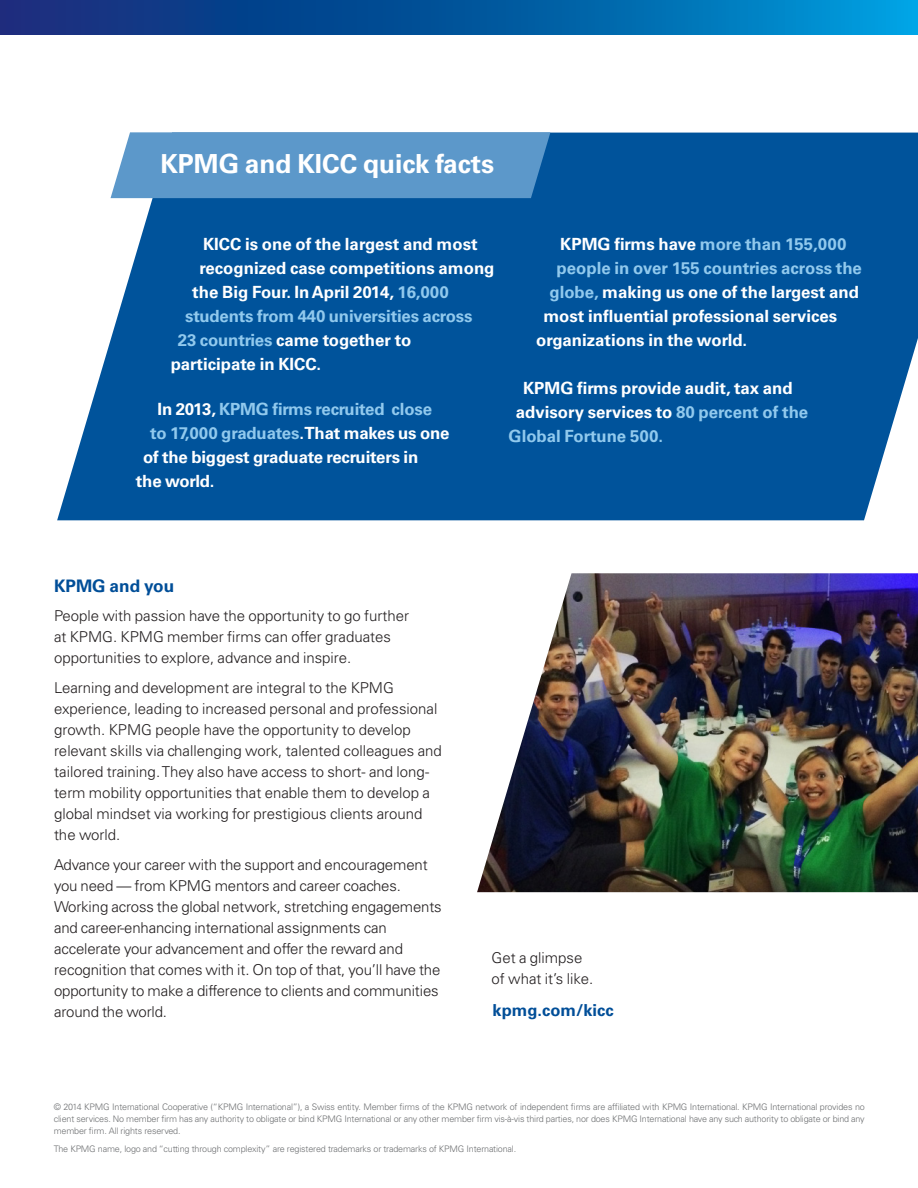
<style>
.page{position:relative;width:918px;height:1188px;background:#fff}
.page>*{position:absolute;margin:0;border:0;box-sizing:border-box;transform-origin:0 0}
.Sub-heading_9_5pt{font:700 26.25px "Univers LT Std";color:#fff}
.Sub-heading_9_5pt-2{font:700 17.25px "Univers LT Std";color:#004e98}
.Bodycopy_9_5pt{font:700 16.8px "Univers LT Std";color:#fff}
.Bodycopy_9_5pt-2{font:700 16.8px "Univers LT Std";letter-spacing:-.01em;color:#91c9ed}
.Bodycopy_9_5pt-3{font:700 16.5px "Univers LT Std";color:#004e98}
.Bodycopy_9_5pt-4{font:300 15px/21px "Univers LT Std";color:#231f20}
.Captions_7pt_Black{font:300 9px/12px "Univers LT Std";letter-spacing:-.02em;color:#6d6f71;text-align:justify}
.s1{color:#91c9ed}
.s2{color:#fff}
</style>
<div class="page">
<svg style="left:0;top:0;width:918px;height:34px;background:#055ca3"></svg>
<svg style="left:57px;top:133px;width:861px;height:387px;background:#1360a2"></svg>
<div style="left:111px;top:132px;width:439px;height:66px;background:#5c98ca"></div>
<img style="left:477px;top:573px;width:441px;height:319px">
<p class="Sub-heading_9_5pt" style="left:160px;top:149px;width:335px">KPMG and KICC quick facts</p>
<p class="Bodycopy_9_5pt" style="left:203px;top:235px;width:276px">KICC is one of the largest and most</p>
<p class="Bodycopy_9_5pt" style="left:200px;top:259px;width:297px">recognized case competitions among</p>
<p class="Bodycopy_9_5pt" style="left:192px;top:283px;width:258px">the Big Four. In April 2014, <span class="s1">16,000</span></p>
<p class="Bodycopy_9_5pt-2" style="left:185px;top:307px;width:289px">students from 440 universities across</p>
<p class="Bodycopy_9_5pt" style="left:178px;top:331px;width:235px"><span class="s1">23 countries</span> came together to</p>
<p class="Bodycopy_9_5pt" style="left:171px;top:355px;width:152px">participate in KICC.</p>
<p class="Bodycopy_9_5pt-2" style="left:158px;top:399px;width:276px"><span class="s2">In 2013,</span> KPMG firms recruited close</p>
<p class="Bodycopy_9_5pt-2" style="left:150px;top:423px;width:301px">to 17,000 graduates<span class="s2">. That makes us one</span></p>
<p class="Bodycopy_9_5pt" style="left:143px;top:447px;width:277px">of the biggest graduate recruiters in</p>
<p class="Bodycopy_9_5pt" style="left:136px;top:471px;width:80px">the world.</p>
<p class="Bodycopy_9_5pt-2" style="left:560px;top:235px;width:288px"><span class="s2">KPMG firms have</span> more than 155,000</p>
<p class="Bodycopy_9_5pt-2" style="left:557px;top:259px;width:307px">people in over 155 countries across the</p>
<p class="Bodycopy_9_5pt" style="left:549px;top:283px;width:311px"><span class="s1">globe,</span> making us one of the largest and</p>
<p class="Bodycopy_9_5pt" style="left:543px;top:307px;width:295px">most influential professional services</p>
<p class="Bodycopy_9_5pt" style="left:536px;top:331px;width:213px">organizations in the world.</p>
<p class="Bodycopy_9_5pt" style="left:523px;top:378px;width:271px">KPMG firms provide audit, tax and</p>
<p class="Bodycopy_9_5pt" style="left:516px;top:402px;width:294px">advisory services to <span class="s1">80 percent of the</span></p>
<p class="Bodycopy_9_5pt-2" style="left:509px;top:426px;width:156px">Global Fortune 500.</p>
<p class="Sub-heading_9_5pt-2" style="left:54px;top:575px;width:122px">KPMG and you</p>
<p class="Bodycopy_9_5pt-4" style="left:54px;top:605px;width:357px">People with passion have the opportunity to go further at KPMG. KPMG member firms can offer graduates opportunities to explore, advance and inspire.</p>
<p class="Bodycopy_9_5pt-4" style="left:54px;top:677px;width:389px">Learning and development are integral to the KPMG experience, leading to increased personal and professional growth. KPMG people have the opportunity to develop relevant skills via challenging work, talented colleagues and tailored training. They also have access to short- and long&shy;term mobility opportunities that enable them to develop a global mindset via working for prestigious clients around the world.</p>
<p class="Bodycopy_9_5pt-4" style="left:54px;top:854px;width:389px">Advance your career with the support and encouragement you need — from KPMG mentors and career coaches.<br>Working across the global network, stretching engagements and career-enhancing international assignments can accelerate your advancement and offer the reward and recognition that comes with it. On top of that, you’ll have the opportunity to make a difference to clients and communities around the world.</p>
<p class="Bodycopy_9_5pt-4" style="left:492px;top:947px;width:103px">Get a glimpse of what it’s like.</p>
<p class="Bodycopy_9_5pt-3" style="left:493px;top:1001px;width:122px">kpmg.com/kicc</p>
<p class="Captions_7pt_Black" style="left:54px;top:1101px;width:813px">© 2014 KPMG International Cooperative (“KPMG International”), a Swiss entity. Member firms of the KPMG network of independent firms are affiliated with KPMG International. KPMG International provides no client services. No member firm has any authority to obligate or bind KPMG International or any other member firm vis-à-vis third parties, nor does KPMG International have any such authority to obligate or bind any member firm. All rights reserved.</p>
<p class="Captions_7pt_Black" style="left:54px;top:1143px;width:464px">The KPMG name, logo and “cutting through complexity” are registered trademarks or trademarks of KPMG International.</p>
</div>
